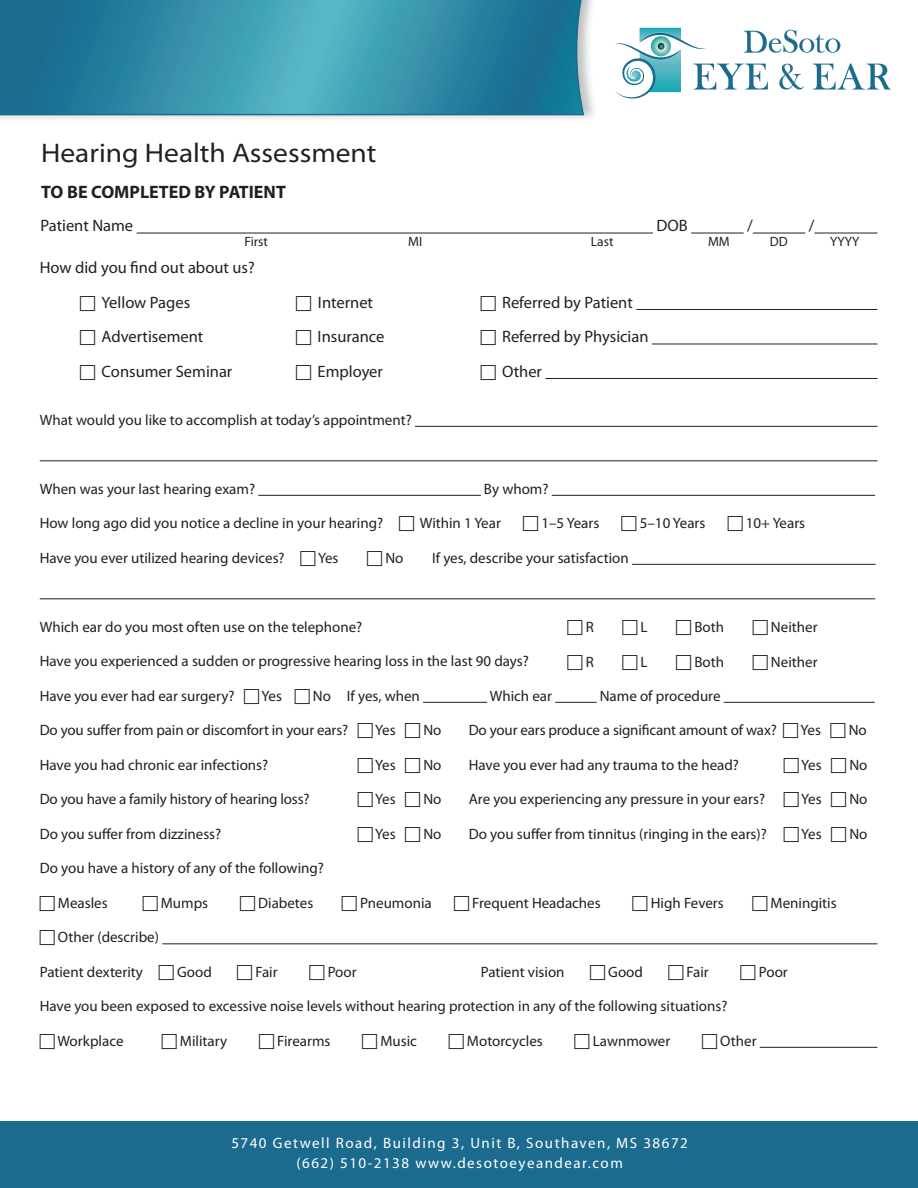
<style>
.page{position:relative;width:918px;height:1188px;background:#fff}
.page>*{position:absolute;margin:0;border:0;box-sizing:border-box;transform-origin:0 0}
.t1{font:semi-expanded 27px "Myriad Pro";color:#231f20}
.t2{font:700 18px "Myriad Pro";color:#231f20}
.t3{font:16.5px "Myriad Pro";color:#231f20}
.t4{font:15px "Myriad Pro";color:#231f20}
.t5{font:15px/19.5px "Myriad Pro";letter-spacing:.1em;color:#fff;text-align:center}
.t6{font:13.5px "Myriad Pro";color:#231f20}
</style>
<div class="page">
<div style="left:0;top:1121px;width:918px;height:67px;background:#1b6b8f"></div>
<div style="left:0;top:0;width:598px;height:124px;background:#231f20;opacity:.27"></div>
<svg style="left:0;top:0;width:585px;height:116px;background:#328ca6"></svg>
<svg style="left:615px;top:28px;width:276px;height:71px"></svg>
<hr style="left:137px;top:233px;width:516px;height:1px;background:#231f20">
<hr style="left:691px;top:233px;width:53px;height:1px;background:#231f20">
<hr style="left:753px;top:233px;width:52px;height:1px;background:#231f20">
<hr style="left:814px;top:233px;width:63px;height:1px;background:#231f20">
<hr style="left:636px;top:309px;width:241px;height:1px;background:#231f20">
<hr style="left:652px;top:344px;width:225px;height:1px;background:#231f20">
<hr style="left:546px;top:378px;width:332px;height:1px;background:#231f20">
<hr style="left:415px;top:426px;width:462px;height:1px;background:#231f20">
<hr style="left:40px;top:460px;width:838px;height:1px;background:#231f20">
<hr style="left:258px;top:495px;width:223px;height:1px;background:#231f20">
<hr style="left:552px;top:495px;width:323px;height:1px;background:#231f20">
<hr style="left:632px;top:564px;width:244px;height:1px;background:#231f20">
<hr style="left:40px;top:598px;width:835px;height:1px;background:#231f20">
<hr style="left:423px;top:702px;width:64px;height:1px;background:#231f20">
<hr style="left:555px;top:702px;width:42px;height:1px;background:#231f20">
<hr style="left:724px;top:702px;width:151px;height:1px;background:#231f20">
<hr style="left:162px;top:943px;width:715px;height:1px;background:#231f20">
<hr style="left:760px;top:1047px;width:118px;height:1px;background:#231f20">
<p class="t1" style="left:41px;top:138px;width:337px">Hearing Health Assessment</p>
<p class="t2" style="left:41px;top:182px;width:246px">TO BE COMPLETED BY PATIENT</p>
<p class="t3" style="left:40px;top:217px;width:94px">Patient Name</p>
<p class="t3" style="left:656px;top:217px;width:33px">DOB</p>
<p class="t3" style="left:747px;top:217px;width:7px">/</p>
<p class="t3" style="left:809px;top:217px;width:7px">/</p>
<p class="t6" style="left:244px;top:234px;width:25px">First</p>
<p class="t6" style="left:408px;top:234px;width:16px">MI</p>
<p class="t6" style="left:591px;top:234px;width:24px">Last</p>
<p class="t6" style="left:708px;top:234px;width:23px">MM</p>
<p class="t6" style="left:770px;top:234px;width:19px">DD</p>
<p class="t6" style="left:830px;top:234px;width:31px">YYYY</p>
<p class="t3" style="left:40px;top:259px;width:217px">How did you find out about us?</p>
<p class="t3" style="left:102px;top:293px;width:90px">Yellow Pages</p>
<p class="t3" style="left:318px;top:293px;width:57px">Internet</p>
<p class="t3" style="left:502px;top:293px;width:132px">Referred by Patient</p>
<p class="t3" style="left:102px;top:328px;width:103px">Advertisement</p>
<p class="t3" style="left:318px;top:328px;width:68px">Insurance</p>
<p class="t3" style="left:502px;top:328px;width:148px">Referred by Physician</p>
<p class="t3" style="left:102px;top:362px;width:132px">Consumer Seminar</p>
<p class="t3" style="left:318px;top:362px;width:67px">Employer</p>
<p class="t3" style="left:502px;top:362px;width:41px">Other</p>
<p class="t4" style="left:40px;top:412px;width:374px">What would you like to accomplish at today’s appointment?</p>
<p class="t4" style="left:40px;top:481px;width:217px">When was your last hearing exam?</p>
<p class="t4" style="left:484px;top:481px;width:66px">By whom?</p>
<p class="t4" style="left:40px;top:515px;width:345px">How long ago did you notice a decline in your hearing?</p>
<p class="t4" style="left:420px;top:515px;width:83px">Within 1 Year</p>
<p class="t4" style="left:541px;top:515px;width:59px">1–5 Years</p>
<p class="t4" style="left:640px;top:515px;width:67px">5–10 Years</p>
<p class="t4" style="left:746px;top:515px;width:61px">10+ Years</p>
<p class="t4" style="left:40px;top:550px;width:246px">Have you ever utilized hearing devices?</p>
<p class="t4" style="left:318px;top:550px;width:22px">Yes</p>
<p class="t4" style="left:385px;top:550px;width:20px">No</p>
<p class="t4" style="left:432px;top:550px;width:198px">If yes, describe your satisfaction</p>
<p class="t4" style="left:40px;top:619px;width:324px">Which ear do you most often use on the telephone?</p>
<p class="t4" style="left:40px;top:653px;width:491px">Have you experienced a sudden or progressive hearing loss in the last 90 days?</p>
<p class="t4" style="left:40px;top:688px;width:196px">Have you ever had ear surgery?</p>
<p class="t4" style="left:262px;top:688px;width:22px">Yes</p>
<p class="t4" style="left:313px;top:688px;width:108px">No If yes, when</p>
<p class="t4" style="left:490px;top:688px;width:64px">Which ear</p>
<p class="t4" style="left:600px;top:688px;width:122px">Name of procedure</p>
<p class="t4" style="left:40px;top:722px;width:310px">Do you suffer from pain or discomfort in your ears?</p>
<p class="t4" style="left:375px;top:722px;width:22px">Yes</p>
<p class="t4" style="left:423px;top:722px;width:20px">No</p>
<p class="t4" style="left:469px;top:722px;width:310px">Do your ears produce a significant amount of wax?</p>
<p class="t4" style="left:801px;top:722px;width:22px">Yes</p>
<p class="t4" style="left:849px;top:722px;width:20px">No</p>
<p class="t4" style="left:40px;top:757px;width:230px">Have you had chronic ear infections?</p>
<p class="t4" style="left:375px;top:757px;width:22px">Yes</p>
<p class="t4" style="left:423px;top:757px;width:20px">No</p>
<p class="t4" style="left:469px;top:757px;width:272px">Have you ever had any trauma to the head?</p>
<p class="t4" style="left:801px;top:757px;width:22px">Yes</p>
<p class="t4" style="left:849px;top:757px;width:20px">No</p>
<p class="t4" style="left:40px;top:791px;width:271px">Do you have a family history of hearing loss?</p>
<p class="t4" style="left:375px;top:791px;width:22px">Yes</p>
<p class="t4" style="left:423px;top:791px;width:20px">No</p>
<p class="t4" style="left:469px;top:791px;width:298px">Are you experiencing any pressure in your ears?</p>
<p class="t4" style="left:801px;top:791px;width:22px">Yes</p>
<p class="t4" style="left:849px;top:791px;width:20px">No</p>
<p class="t4" style="left:40px;top:826px;width:183px">Do you suffer from dizziness?</p>
<p class="t4" style="left:375px;top:826px;width:22px">Yes</p>
<p class="t4" style="left:423px;top:826px;width:20px">No</p>
<p class="t4" style="left:469px;top:826px;width:300px">Do you suffer from tinnitus (ringing in the ears)?</p>
<p class="t4" style="left:801px;top:826px;width:22px">Yes</p>
<p class="t4" style="left:849px;top:826px;width:20px">No</p>
<p class="t4" style="left:40px;top:860px;width:286px">Do you have a history of any of the following?</p>
<p class="t4" style="left:58px;top:895px;width:51px">Measles</p>
<p class="t4" style="left:161px;top:895px;width:49px">Mumps</p>
<p class="t4" style="left:258px;top:895px;width:57px">Diabetes</p>
<p class="t4" style="left:360px;top:895px;width:73px">Pneumonia</p>
<p class="t4" style="left:472px;top:895px;width:130px">Frequent Headaches</p>
<p class="t4" style="left:651px;top:895px;width:75px">High Fevers</p>
<p class="t4" style="left:771px;top:895px;width:68px">Meningitis</p>
<p class="t4" style="left:58px;top:929px;width:103px">Other (describe)</p>
<p class="t4" style="left:40px;top:964px;width:105px">Patient dexterity</p>
<p class="t4" style="left:177px;top:964px;width:36px">Good</p>
<p class="t4" style="left:255px;top:964px;width:24px">Fair</p>
<p class="t4" style="left:328px;top:964px;width:30px">Poor</p>
<p class="t4" style="left:481px;top:964px;width:85px">Patient vision</p>
<p class="t4" style="left:608px;top:964px;width:36px">Good</p>
<p class="t4" style="left:687px;top:964px;width:24px">Fair</p>
<p class="t4" style="left:759px;top:964px;width:30px">Poor</p>
<p class="t4" style="left:40px;top:998px;width:689px">Have you been exposed to excessive noise levels without hearing protection in any of the following situations?</p>
<p class="t4" style="left:57px;top:1033px;width:68px">Workplace</p>
<p class="t4" style="left:180px;top:1033px;width:49px">Military</p>
<p class="t4" style="left:277px;top:1033px;width:55px">Firearms</p>
<p class="t4" style="left:380px;top:1033px;width:38px">Music</p>
<p class="t4" style="left:467px;top:1033px;width:77px">Motorcycles</p>
<p class="t4" style="left:593px;top:1033px;width:79px">Lawnmower</p>
<p class="t4" style="left:720px;top:1033px;width:38px">Other</p>
<p class="t4" style="left:586px;top:619px;width:10px">R</p>
<p class="t4" style="left:641px;top:619px;width:9px">L</p>
<p class="t4" style="left:694px;top:619px;width:31px">Both</p>
<p class="t4" style="left:771px;top:619px;width:48px">Neither</p>
<p class="t4" style="left:586px;top:654px;width:10px">R</p>
<p class="t4" style="left:641px;top:654px;width:9px">L</p>
<p class="t4" style="left:694px;top:654px;width:31px">Both</p>
<p class="t4" style="left:771px;top:654px;width:48px">Neither</p>
<p class="t5" style="left:231px;top:1134px;width:458px">5740 Getwell Road, Building 3, Unit B, Southaven, MS 38672 (662) 510-2138 www.desotoeyeandear.com</p>
</div>
